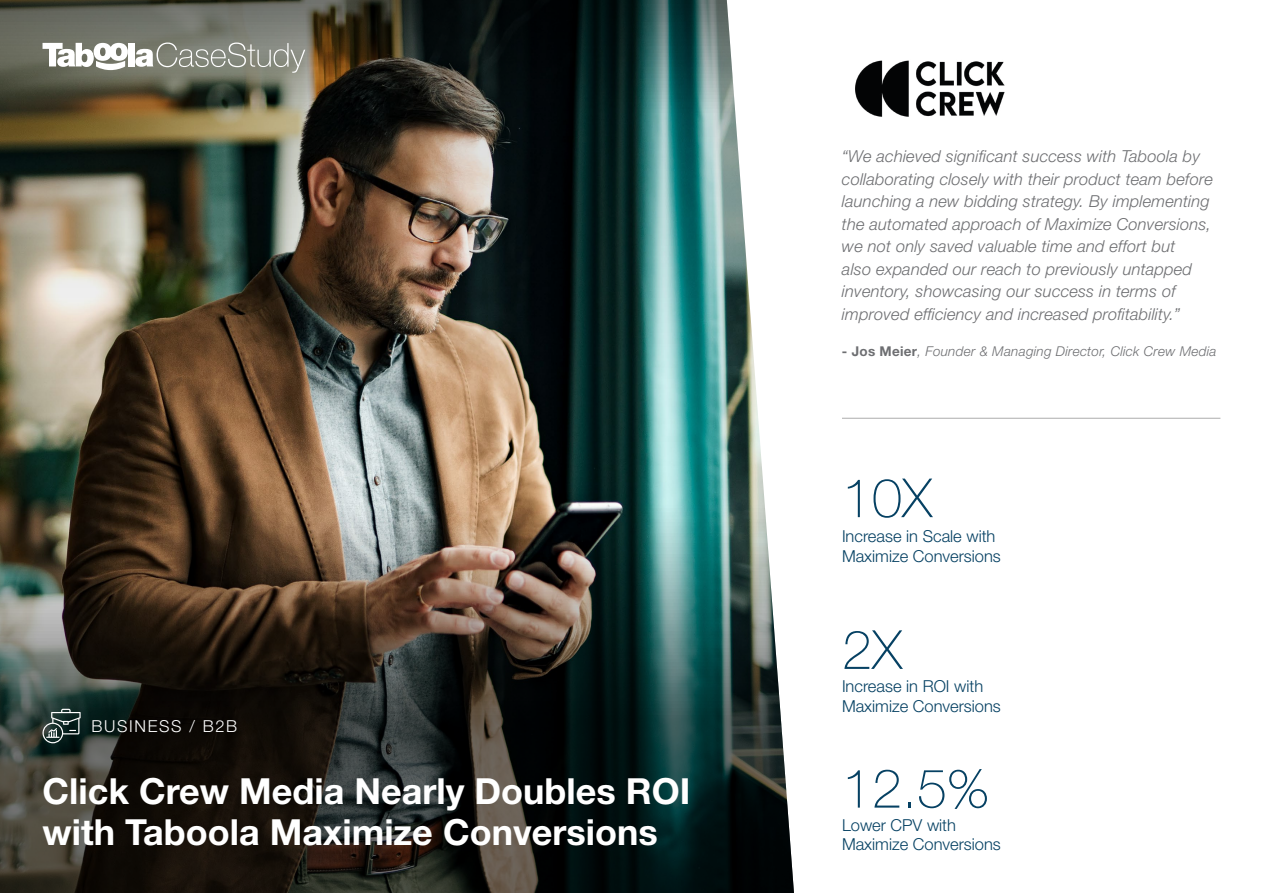
<style>
.page{position:relative;width:1263px;height:893px;background:#fff}
.page>*{position:absolute;margin:0;border:0;box-sizing:border-box;transform-origin:0 0}
.t1{font:100 54px "Helvetica Neue LT Std";color:#064163}
.t2{font:700 36px/40.5px "Helvetica Neue LT Std";color:#fff}
.t3{font:italic 300 16.5px/22.5px "Helvetica Neue LT Std";letter-spacing:.01em;color:#6d6e71}
.t4{font:300 16.5px/19.8px "Helvetica Neue LT Std";color:#064163}
.t5{font:300 16.5px "Helvetica Neue LT Std";letter-spacing:.1em;color:#fff}
.t6{font:italic 300 13.5px "Helvetica Neue LT Std";letter-spacing:.02em;color:#6d6e71}
.s1{font-weight:700;font-style:normal}
</style>
<div class="page">
<img style="left:0;top:0;width:794px;height:893px">
<hr style="left:842px;top:418px;width:378px;height:1px;background:#000">
<img style="left:855px;top:60px;width:150px;height:57px">
<svg style="left:43px;top:709px;width:38px;height:34px"></svg>
<div style="left:129px;top:43px;width:6px;height:23px;background:#fff"></div>
<svg style="left:135px;top:43px;width:170px;height:30px"></svg>
<svg style="left:43px;top:43px;width:85px;height:27px"></svg>
<p class="t5" style="left:91px;top:716px;width:147px">BUSINESS / B2B</p>
<h2 class="t2" style="left:43px;top:770px;width:649px">Click Crew Media Nearly Doubles ROI with Taboola Maximize Conversions</h2>
<p class="t3" style="left:842px;top:145px;width:372px">“We achieved significant success with Taboola by collaborating closely with their product team before launching a new bidding strategy. By implementing the automated approach of Maximize Conversions, we not only saved valuable time and effort but<br>also expanded our reach to previously untapped inventory, showcasing our success in terms of improved efficiency and increased profitability.”</p>
<p class="t6" style="left:842px;top:343px;width:376px"><span class="s1">- Jos Meier</span>, Founder &amp; Managing Director, Click Crew Media</p>
<h1 class="t1" style="left:842px;top:467px;width:92px">10X</h1>
<p class="t4" style="left:842px;top:526px;width:160px">Increase in Scale with<br>Maximize Conversions</p>
<h1 class="t1" style="left:842px;top:619px;width:62px">2X</h1>
<p class="t4" style="left:842px;top:676px;width:160px">Increase in ROI with<br>Maximize Conversions</p>
<h1 class="t1" style="left:842px;top:757px;width:149px">12.5%</h1>
<p class="t4" style="left:842px;top:814px;width:160px">Lower CPV with<br>Maximize Conversions</p>
</div>
